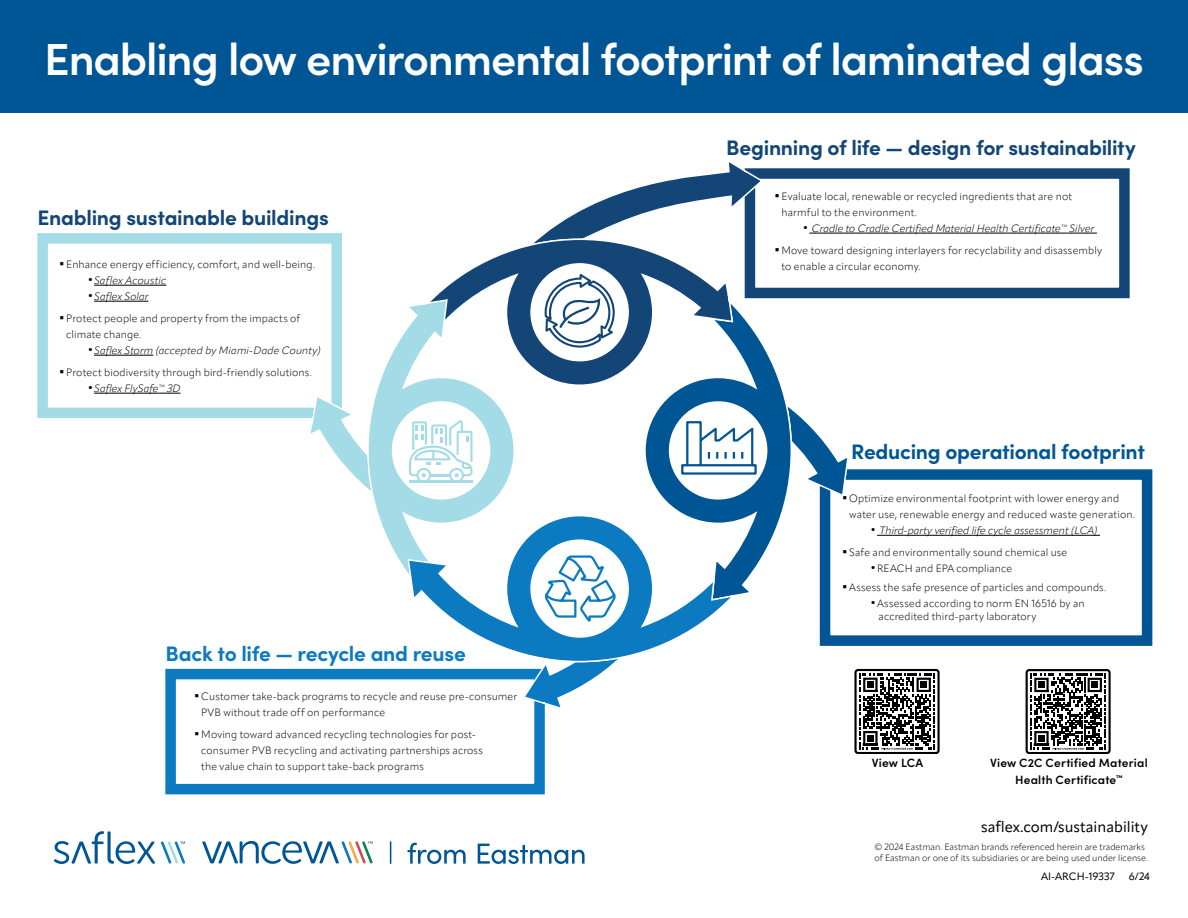
<style>
.page{position:relative;width:1188px;height:918px;background:#fff}
.page>*{position:absolute;margin:0;border:0;box-sizing:border-box;transform-origin:0 0}
.t1{font:600 45px "Sofia Pro";letter-spacing:-.03em;color:#fff}
.t2{font:700 21px "Sofia Pro";letter-spacing:-.015em;color:#134676}
.t3{font:700 21px "Sofia Pro";letter-spacing:-.015em;color:#005695}
.t4{font:700 21px "Sofia Pro";letter-spacing:-.015em;color:#0b7ac0}
.t5{font:15px "Apparat";color:#000}
.t6{font:600 12px/16.5px "Sofia Pro";letter-spacing:.015em;color:#000;text-align:center}
.t7{font:300 10.5px/16px "Apparat";letter-spacing:.01em;color:#000}
.t8{font:italic 300 10.5px "Apparat";color:#000}
.t9{font:10.5px "Apparat";color:#000}
.t10{font:300 9px/10.8px "Apparat";color:#000}
.s1{font-family:"Calibri";font-weight:400;font-size:13.5px}
.s2{font-style:normal;font-size:13.5px}
.s3{font-size:13.5px}
</style>
<div class="page">
<div style="left:745px;top:168px;width:385px;height:130px;border:10px solid #134676"></div>
<div style="left:37px;top:233px;width:305px;height:185px;border:10px solid #a3dce6"></div>
<hr style="left:94px;top:285px;width:72px;height:1px;background:#000">
<hr style="left:94px;top:301px;width:55px;height:1px;background:#000">
<hr style="left:94px;top:355px;width:59px;height:1px;background:#000">
<hr style="left:94px;top:393px;width:65px;height:1px;background:#000">
<svg style="left:159px;top:393px;width:22px;height:1px"></svg>
<div style="left:820px;top:469px;width:332px;height:177px;border:10px solid #005695"></div>
<hr style="left:877px;top:535px;width:223px;height:1px;background:#000">
<div style="left:165px;top:669px;width:380px;height:125px;border:10px solid #0b7ac0"></div>
<hr style="left:809px;top:233px;width:252px;height:1px;background:#000">
<hr style="left:1067px;top:233px;width:30px;height:1px;background:#000">
<div style="left:0;top:0;width:1188px;height:112px;background:#005695"></div>
<svg style="left:540px;top:162px;width:224px;height:76px"></svg>
<svg style="left:307px;top:394px;width:59px;height:93px"></svg>
<svg style="left:793px;top:411px;width:57px;height:87px"></svg>
<svg style="left:522px;top:663px;width:91px;height:48px"></svg>
<svg style="left:366px;top:238px;width:427px;height:333px"></svg>
<svg style="left:643px;top:297px;width:150px;height:298px"></svg>
<svg style="left:407px;top:514px;width:330px;height:149px"></svg>
<svg style="left:544px;top:554px;width:74px;height:70px"></svg>
<svg style="left:680px;top:420px;width:78px;height:56px"></svg>
<svg style="left:421px;top:238px;width:313px;height:149px"></svg>
<svg style="left:1026px;top:669px;width:84px;height:85px"></svg>
<svg style="left:854px;top:669px;width:85px;height:85px"></svg>
<div style="left:920px;top:682px;width:7px;height:6px;background:#000"></div>
<svg style="left:54px;top:831px;width:531px;height:33px"></svg>
<svg style="left:409px;top:420px;width:63px;height:63px"></svg>
<h1 class="t1" style="left:44px;top:25px;width:1101px">Enabling low environmental footprint of laminated glass</h1>
<h2 class="t2" style="left:37px;top:202px;width:293px">Enabling sustainable buildings</h2>
<p class="t7" style="left:60px;top:256px;width:257px"><span class="s1">▪</span> Enhance energy efficiency, comfort, and well-being.</p>
<p class="t8" style="left:87px;top:274px;width:81px"><span class="s2">•</span>Saflex Acoustic</p>
<p class="t8" style="left:87px;top:290px;width:63px"><span class="s2">•</span>Saflex Solar</p>
<p class="t7" style="left:66px;top:310px;width:235px;text-indent:-7px"><span class="s1">▪</span> Protect people and property from the impacts of climate change.</p>
<p class="t8" style="left:87px;top:344px;width:235px"><span class="s2">•</span>Saflex Storm (accepted by Miami-Dade County)</p>
<p class="t7" style="left:60px;top:364px;width:254px"><span class="s1">▪</span> Protect biodiversity through bird-friendly solutions.</p>
<p class="t8" style="left:87px;top:382px;width:95px"><span class="s2">•</span>Saflex FlySafe<sup>™</sup> 3D</p>
<h2 class="t4" style="left:166px;top:637px;width:302px">Back to life — recycle and reuse</h2>
<p class="t7" style="left:201px;top:688px;width:318px;text-indent:-7px"><span class="s1">▪</span> Customer take-back programs to recycle and reuse pre-consumer<br>PVB without trade off on performance</p>
<p class="t7" style="left:201px;top:726px;width:283px;text-indent:-7px"><span class="s1">▪</span> Moving toward advanced recycling technologies for post&shy;consumer PVB recycling and activating partnerships across the value chain to support take-back programs</p>
<h2 class="t2" style="left:726px;top:132px;width:411px">Beginning of life — design for sustainability</h2>
<p class="t7" style="left:782px;top:188px;width:292px;text-indent:-7px"><span class="s1">▪</span> Evaluate local, renewable or recycled ingredients that are not harmful to the environment.</p>
<p class="t8" style="left:803px;top:222px;width:293px"><span class="s2">•</span> Cradle to Cradle Certified Material Health Certificate<sup>™</sup> Silver</p>
<p class="t7" style="left:782px;top:242px;width:322px;text-indent:-7px"><span class="s1">▪</span> Move toward designing interlayers for recyclability and disassembly to enable a circular economy.</p>
<h2 class="t3" style="left:851px;top:436px;width:295px">Reducing operational footprint</h2>
<p class="t7" style="left:849px;top:491px;width:287px;text-indent:-7px"><span class="s1">▪</span> Optimize environmental footprint with lower energy and water use, renewable energy and reduced waste generation.</p>
<p class="t8" style="left:870px;top:524px;width:229px"><span class="s2">•</span> Third-party verified life cycle assessment (LCA)</p>
<p class="t7" style="left:842px;top:545px;width:226px"><span class="s1">▪</span> Safe and environmentally sound chemical use</p>
<p class="t7" style="left:870px;top:561px;width:143px"><span class="s3">•</span>REACH and EPA compliance</p>
<p class="t7" style="left:842px;top:580px;width:265px"><span class="s1">▪</span> Assess the safe presence of particles and compounds.</p>
<p class="t7" style="left:879px;top:597px;width:208px;line-height:13px;text-indent:-8px"><span class="s3">•</span>Assessed according to norm EN 16516 by an accredited third-party laboratory</p>
<p class="t6" style="left:872px;top:754px;width:53px">View LCA</p>
<p class="t6" style="left:990px;top:754px;width:159px">View C2C Certified Material<br>Health Certificate<sup>™</sup></p>
<h3 class="t5" style="left:981px;top:818px;width:168px">saflex.com/sustainability</h3>
<p class="t10" style="left:875px;top:842px;width:275px">© 2024 Eastman. Eastman brands referenced herein are trademarks of Eastman or one of its subsidiaries or are being used under license.</p>
<p class="t9" style="left:1041px;top:870px;width:75px">AI-ARCH-19337</p>
<p class="t9" style="left:1129px;top:870px;width:23px">6/24</p>
</div>
